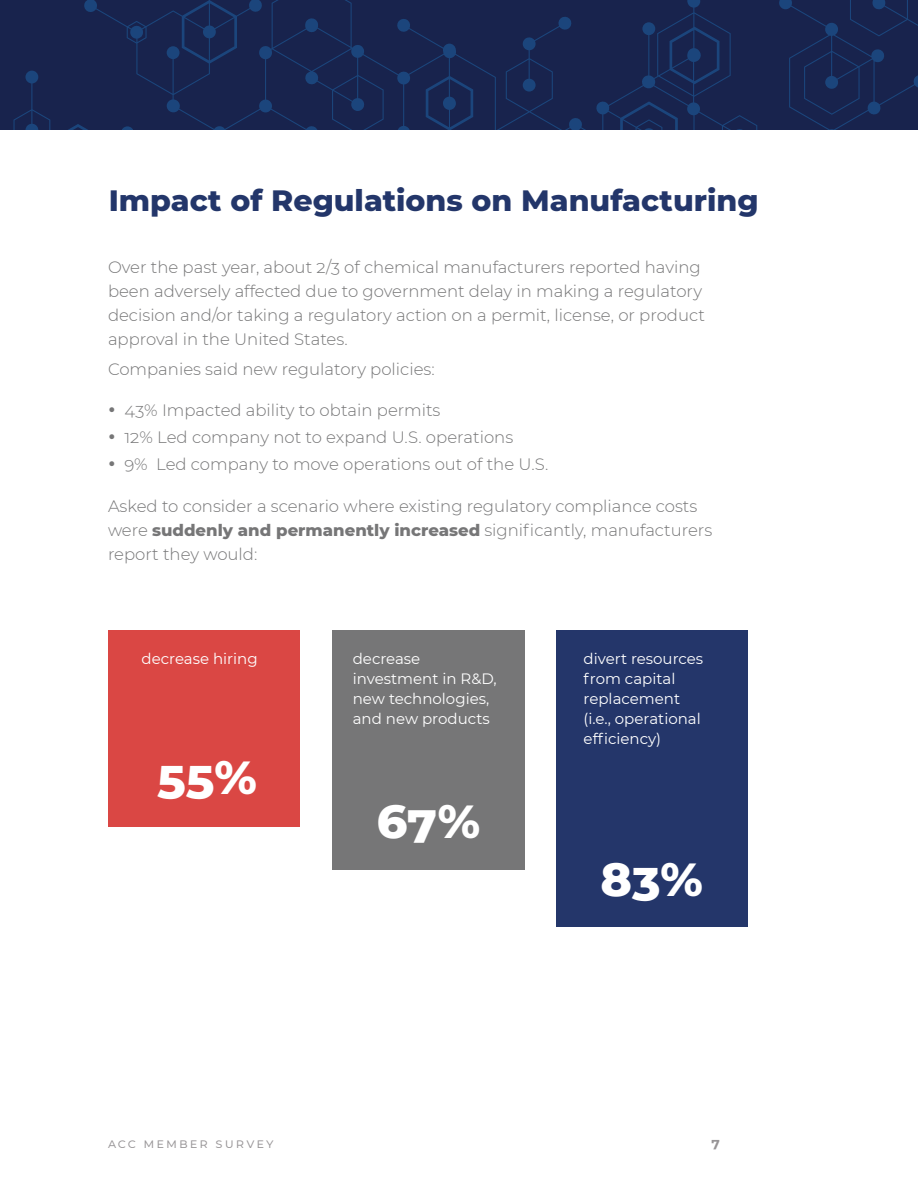
<style>
.page{position:relative;width:918px;height:1188px;background:#fff}
.page>*{position:absolute;margin:0;border:0;box-sizing:border-box;transform-origin:0 0}
.t1{font:800 47.25px "Montserrat";color:#fff}
.t2{font:800 30px "Montserrat";color:#23366a}
.t3{font:300 16.5px/24px "Montserrat";color:#767677}
.t4{font:15px/20px "Montserrat";color:#fff}
.t5{font:13.5px "Montserrat";color:#979496}
.t6{font:700 13.5px "Montserrat";color:#979496}
.s1{font-weight:800}
</style>
<div class="page">
<svg style="left:13px;top:0;width:905px;height:130px;background:#182550"></svg>
<svg style="left:826px;top:0;width:92px;height:37px;background:#182652"></svg>
<div style="left:333px;top:630px;width:192px;height:239px;background:#767677"></div>
<div style="left:108px;top:630px;width:192px;height:196px;background:#da4744"></div>
<div style="left:556px;top:630px;width:192px;height:297px;background:#24366a"></div>
<h2 class="t2" style="left:109px;top:179px;width:651px">Impact of Regulations on Manufacturing</h2>
<p class="t3" style="left:108px;top:255px;width:598px">Over the past year, about 2/3 of chemical manufacturers reported having been adversely affected due to government delay in making a regulatory decision and/or taking a regulatory action on a permit, license, or product approval in the United States.</p>
<p class="t3" style="left:108px;top:357px;width:328px">Companies said new regulatory policies:</p>
<p class="t3" style="left:108px;top:398px;width:334px">• 43% Impacted ability to obtain permits</p>
<p class="t3" style="left:108px;top:425px;width:407px">• 12% Led company not to expand U.S. operations</p>
<p class="t3" style="left:108px;top:452px;width:442px">• 9% Led company to move operations out of the U.S.</p>
<p class="t3" style="left:108px;top:494px;width:606px">Asked to consider a scenario where existing regulatory compliance costs were <span class="s1">suddenly and permanently increased</span> significantly, manufacturers report they would:</p>
<p class="t4" style="left:142px;top:648px;width:118px">decrease hiring</p>
<h1 class="t1" style="left:157px;top:743px;width:101px">55%</h1>
<p class="t4" style="left:353px;top:648px;width:145px">decrease investment in R&amp;D, new technologies, and new products</p>
<h1 class="t1" style="left:377px;top:787px;width:105px">67%</h1>
<p class="t4" style="left:584px;top:648px;width:121px">divert resources from capital replacement (i.e., operational efficiency)</p>
<h1 class="t1" style="left:600px;top:845px;width:104px">83%</h1>
<p class="t5" style="left:108px;top:1134px;width:167px">ACC Mem ber survey</p>
<p class="t6" style="left:712px;top:1133px;width:10px">7</p>
</div>
